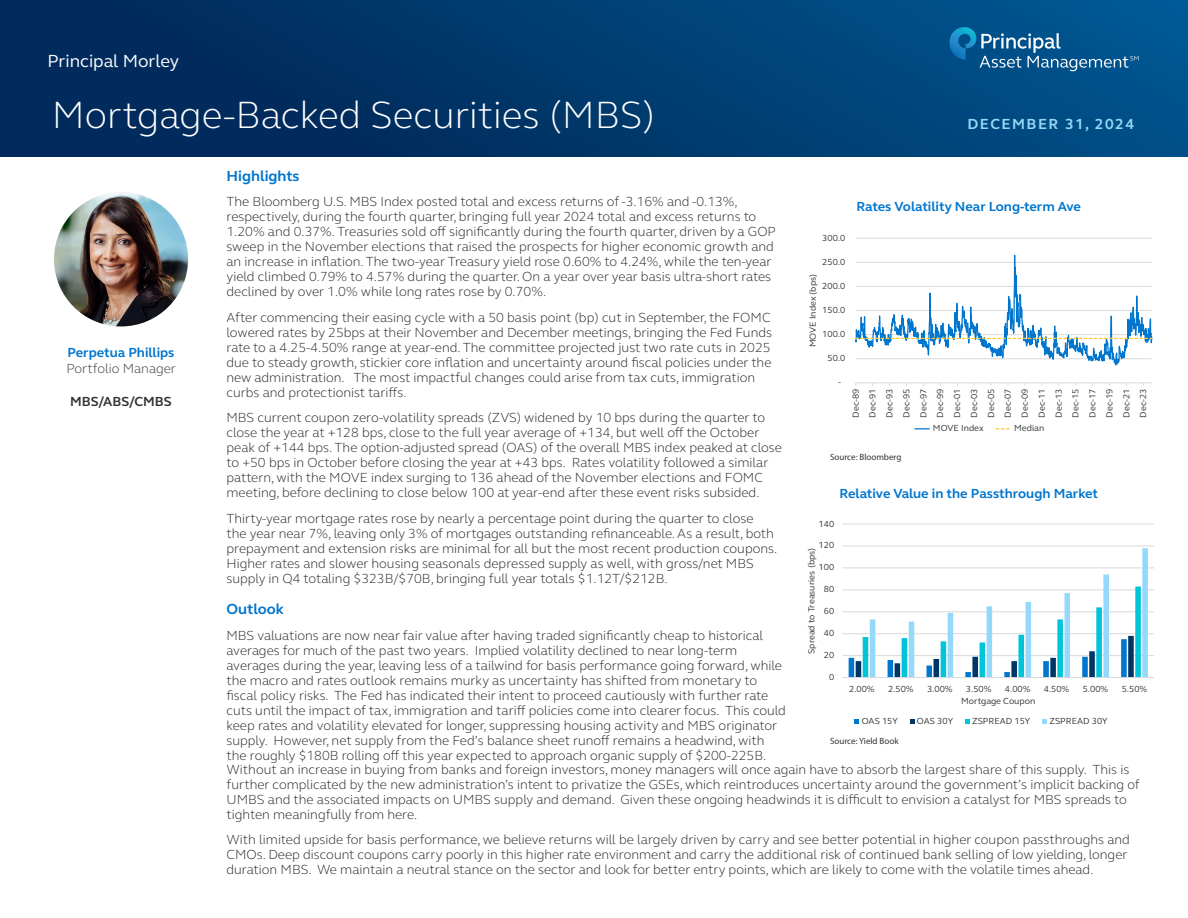
<style>
.page{position:relative;width:1188px;height:918px;background:#fff}
.page>*{position:absolute;margin:0;border:0;box-sizing:border-box;transform-origin:0 0}
.t1{font:300 39px "FS Elliot Pro";color:#fff}
.t2{font:18px "FS Elliot Pro";color:#fff}
.Highlights_and_Outlook_text{font:700 15px "FS Elliot Pro";color:#0076cf}
.t3{font:700 15px "FS Elliot Pro";letter-spacing:.1em;color:#97d8f6}
.Highlights_and_Outlook_text-2{font:300 13.5px/15px "FS Elliot Pro";color:#231f20}
.t4{font:700 13.5px "FS Elliot Pro";color:#0076cf}
.t5{font:300 13.5px "FS Elliot Pro";color:#333}
.t6{font:700 13.5px "FS Elliot Pro";color:#333}
.t7{font:9px/17px "FS Elliot Pro";letter-spacing:.005em;color:#333;text-align:justify}
.t8{font:9px "Myriad Pro";color:#333}
</style>
<div class="page">
<svg style="left:856px;top:238px;width:296px;height:148px"></svg>
<svg style="left:915px;top:428px;width:14px;height:1px"></svg>
<svg style="left:996px;top:428px;width:14px;height:1px"></svg>
<hr style="left:843px;top:655px;width:311px;height:1px;background:#d9d9d9">
<hr style="left:843px;top:633px;width:311px;height:1px;background:#d9d9d9">
<hr style="left:843px;top:612px;width:311px;height:1px;background:#d9d9d9">
<hr style="left:843px;top:590px;width:311px;height:1px;background:#d9d9d9">
<hr style="left:843px;top:568px;width:311px;height:1px;background:#d9d9d9">
<hr style="left:843px;top:546px;width:311px;height:1px;background:#d9d9d9">
<hr style="left:843px;top:524px;width:311px;height:1px;background:#d9d9d9">
<svg style="left:849px;top:548px;width:299px;height:129px"></svg>
<hr style="left:843px;top:677px;width:311px;height:1px;background:#d9d9d9">
<svg style="left:855px;top:719px;width:4px;height:5px"></svg>
<svg style="left:910px;top:719px;width:5px;height:5px"></svg>
<svg style="left:965px;top:719px;width:5px;height:5px"></svg>
<svg style="left:1042px;top:719px;width:5px;height:5px"></svg>
<div style="left:0;top:0;width:1188px;height:157px;background:linear-gradient(to right,#002553,#00538c)"></div>
<img style="left:54px;top:192px;width:134px;height:134px;border-radius:67px">
<svg style="left:950px;top:27px;width:188px;height:44px"></svg>
<p class="t2" style="left:47px;top:49px;width:133px">Principal Morley</p>
<p class="t1" style="left:52px;top:88px;width:605px">Mortgage-Backed Securities (MBS)</p>
<p class="t3" style="left:967px;top:114px;width:168px">DECEMBER 31, 2024</p>
<p class="t4" style="left:68px;top:343px;width:108px">Perpetua Phillips</p>
<p class="t5" style="left:66px;top:360px;width:111px">Portfolio Manager</p>
<p class="t6" style="left:70px;top:392px;width:103px">MBS/ABS/CMBS</p>
<p class="Highlights_and_Outlook_text" style="left:226px;top:166px;width:75px">Highlights</p>
<p class="Highlights_and_Outlook_text-2" style="left:226px;top:194px;width:551px">The Bloomberg U.S. MBS Index posted total and excess returns of -3.16% and -0.13%, respectively, during the fourth quarter, bringing full year 2024 total and excess returns to 1.20% and 0.37%. Treasuries sold off significantly during the fourth quarter, driven by a GOP sweep in the November elections that raised the prospects for higher economic growth and an increase in inflation. The two-year Treasury yield rose 0.60% to 4.24%, while the ten-year yield climbed 0.79% to 4.57% during the quarter. On a year over year basis ultra-short rates declined by over 1.0% while long rates rose by 0.70%.</p>
<p class="Highlights_and_Outlook_text-2" style="left:226px;top:309px;width:547px">After commencing their easing cycle with a 50 basis point (bp) cut in September, the FOMC lowered rates by 25bps at their November and December meetings, bringing the Fed Funds rate to a 4.25-4.50% range at year-end. The committee projected just two rate cuts in 2025 due to steady growth, stickier core inflation and uncertainty around fiscal policies under the new administration. The most impactful changes could arise from tax cuts, immigration curbs and protectionist tariffs.</p>
<p class="Highlights_and_Outlook_text-2" style="left:226px;top:410px;width:557px">MBS current coupon zero-volatility spreads (ZVS) widened by 10 bps during the quarter to close the year at +128 bps, close to the full year average of +134, but well off the October peak of +144 bps. The option-adjusted spread (OAS) of the overall MBS index peaked at close to +50 bps in October before closing the year at +43 bps. Rates volatility followed a similar pattern, with the MOVE index surging to 136 ahead of the November elections and FOMC meeting, before declining to close below 100 at year-end after these event risks subsided.</p>
<p class="Highlights_and_Outlook_text-2" style="left:226px;top:510px;width:552px">Thirty-year mortgage rates rose by nearly a percentage point during the quarter to close<br>the year near 7%, leaving only 3% of mortgages outstanding refinanceable. As a result, both prepayment and extension risks are minimal for all but the most recent production coupons.<br>Higher rates and slower housing seasonals depressed supply as well, with gross/net MBS supply in Q4 totaling $323B/$70B, bringing full year totals $1.12T/$212B.</p>
<p class="Highlights_and_Outlook_text" style="left:226px;top:599px;width:59px">Outlook</p>
<p class="Highlights_and_Outlook_text-2" style="left:226px;top:627px;width:561px">MBS valuations are now near fair value after having traded significantly cheap to historical averages for much of the past two years. Implied volatility declined to near long-term averages during the year, leaving less of a tailwind for basis performance going forward, while the macro and rates outlook remains murky as uncertainty has shifted from monetary to fiscal policy risks. The Fed has indicated their intent to proceed cautiously with further rate cuts until the impact of tax, immigration and tariff policies come into clearer focus. This could keep rates and volatility elevated for longer, suppressing housing activity and MBS originator supply. However, net supply from the Fed’s balance sheet runoff remains a headwind, with the roughly $180B rolling off this year expected to approach organic supply of $200-225B.</p>
<p class="t4" style="left:856px;top:198px;width:226px">Rates Volatility Near Long-term Ave</p>
<p class="t7" style="left:822px;top:229px;width:24px">300.0</p>
<p class="t7" style="left:822px;top:253px;width:24px">250.0</p>
<p class="t7" style="left:804px;top:347px;width:75px;rotate:-90deg">MOVE Index (bps)</p>
<p class="t7" style="left:822px;top:277px;width:24px">200.0</p>
<p class="t7" style="left:822px;top:301px;width:24px">150.0</p>
<p class="t7" style="left:822px;top:325px;width:24px">100.0</p>
<p class="t7" style="left:827px;top:350px;width:19px">50.0</p>
<p class="t7" style="left:838px;top:374px;width:4px">-</p>
<p class="t7" style="left:847px;top:418px;width:31px;rotate:-90deg">Dec-89<br>Dec-91<br>Dec-93<br>Dec-95<br>Dec-97<br>Dec-99<br>Dec-01<br>Dec-03<br>Dec-05<br>Dec-07<br>Dec-09<br>Dec-11<br>Dec-13<br>Dec-15<br>Dec-17<br>Dec-19<br>Dec-21<br>Dec-23</p>
<p class="t7" style="left:933px;top:420px;width:52px">MOVE Index</p>
<p class="t7" style="left:1014px;top:420px;width:32px">Median</p>
<p class="t8" style="left:830px;top:452px;width:73px">Source: Bloomberg</p>
<p class="t4" style="left:839px;top:484px;width:260px">Relative Value in the Passthrough Market</p>
<p class="t7" style="left:819px;top:515px;width:17px">140</p>
<p class="t7" style="left:819px;top:537px;width:17px">120</p>
<p class="t7" style="left:803px;top:654px;width:108px;rotate:-90deg">Spread to Treasuries (bps)</p>
<p class="t7" style="left:819px;top:559px;width:17px">100</p>
<p class="t7" style="left:824px;top:581px;width:12px">80</p>
<p class="t7" style="left:824px;top:603px;width:12px">60</p>
<p class="t7" style="left:824px;top:624px;width:12px">40</p>
<p class="t7" style="left:824px;top:646px;width:12px">20</p>
<p class="t7" style="left:829px;top:668px;width:7px">0</p>
<p class="t7" style="left:849px;top:680px;width:27px">2.00%</p>
<p class="t7" style="left:888px;top:680px;width:27px">2.50%</p>
<p class="t7" style="left:927px;top:680px;width:27px">3.00%</p>
<p class="t7" style="left:966px;top:680px;width:27px">3.50%</p>
<p class="t7" style="left:1005px;top:680px;width:27px">4.00%</p>
<p class="t7" style="left:1044px;top:680px;width:27px">4.50%</p>
<p class="t7" style="left:1083px;top:680px;width:27px">5.00%</p>
<p class="t7" style="left:1122px;top:680px;width:27px">5.50%</p>
<p class="t7" style="left:961px;top:693px;width:76px">Mortgage Coupon</p>
<p class="t7" style="left:862px;top:712px;width:38px">OAS 15Y</p>
<p class="t7" style="left:917px;top:712px;width:38px">OAS 30Y</p>
<p class="t7" style="left:972px;top:712px;width:60px">ZSPREAD 15Y</p>
<p class="t7" style="left:1049px;top:712px;width:60px">ZSPREAD 30Y</p>
<p class="t8" style="left:830px;top:735px;width:70px">Source: Yield Book</p>
<p class="Highlights_and_Outlook_text-2" style="left:226px;top:761px;width:915px">Without an increase in buying from banks and foreign investors, money managers will once again have to absorb the largest share of this supply. This is further complicated by the new administration’s intent to privatize the GSEs, which reintroduces uncertainty around the government’s implicit backing of UMBS and the associated impacts on UMBS supply and demand. Given these ongoing headwinds it is difficult to envision a catalyst for MBS spreads to tighten meaningfully from here.</p>
<p class="Highlights_and_Outlook_text-2" style="left:226px;top:832px;width:905px">With limited upside for basis performance, we believe returns will be largely driven by carry and see better potential in higher coupon passthroughs and<br>CMOs. Deep discount coupons carry poorly in this higher rate environment and carry the additional risk of continued bank selling of low yielding, longer duration MBS. We maintain a neutral stance on the sector and look for better entry points, which are likely to come with the volatile times ahead.</p>
</div>
